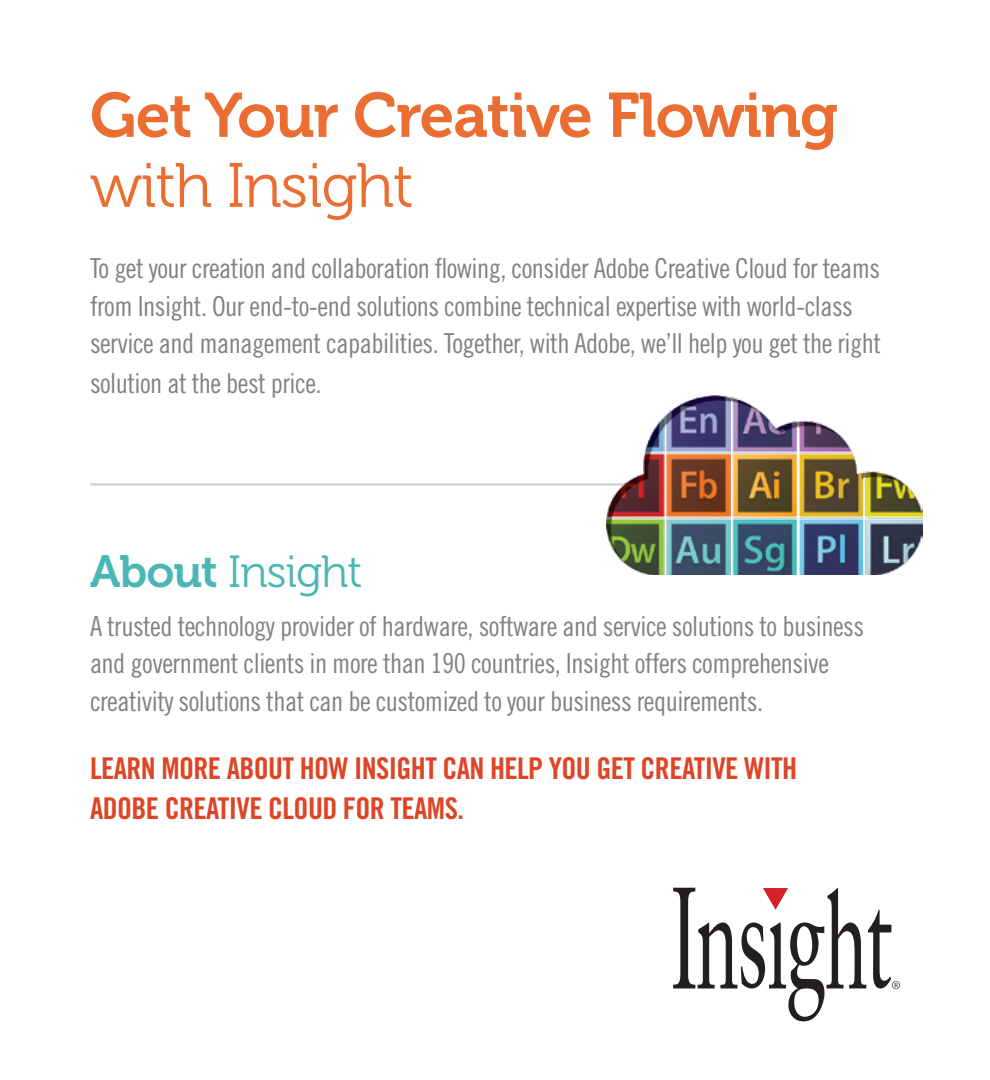
<style>
.page{position:relative;width:990px;height:1080px;background:#fff}
.page>*{position:absolute;margin:0;border:0;box-sizing:border-box;transform-origin:0 0}
.t1{font:62.5px "Museo 700";letter-spacing:-.02em;color:#ea6e32}
.t2{font:62.5px "Museo 300";letter-spacing:-.02em;color:#ea6e32}
.t3{font:45px "Museo 300";letter-spacing:-.02em;color:#4bb7b5}
.t4{font:30px/40px "Trade Gothic LT Std Bd Cn 20";letter-spacing:-.02em;color:#de4526}
.t5{font:27.5px/37.5px "Trade Gothic LT Std Cn 18";letter-spacing:-.02em;color:#808285}
.s1{font-family:"Museo 700"}
</style>
<div class="page">
<svg style="left:673px;top:888px;width:227px;height:133px"></svg>
<hr style="left:90px;top:483px;width:540px;height:3px;background:#d1d3d4">
<img style="left:607px;top:395px;width:315px;height:180px">
<h1 class="t1" style="left:90px;top:80px;width:750px">Get Your Creative Flowing</h1>
<h1 class="t2" style="left:90px;top:152px;width:325px">with Insight</h1>
<p class="t5" style="left:90px;top:249px;width:793px">To get your creation and collaboration flowing, consider Adobe Creative Cloud for teams from Insight. Our end-to-end solutions combine technical expertise with world-class service and management capabilities. Together, with Adobe, we’ll help you get the right</p>
<p class="t5" style="left:90px;top:364px;width:233px">solution at the best price.</p>
<h2 class="t3" style="left:90px;top:547px;width:274px"><span class="s1">About</span> Insight</h2>
<p class="t5" style="left:90px;top:607px;width:776px">A trusted technology provider of hardware, software and service solutions to business and government clients in more than 190 countries, Insight offers comprehensive creativity solutions that can be customized to your business requirements.</p>
<p class="t4" style="left:90px;top:748px;width:709px">LEARN MORE ABOUT HOW INSIGHT CAN HELP YOU GET CREATIVE WITH<br>ADOBE CREATIVE CLOUD FOR TEAMS.</p>
</div>
